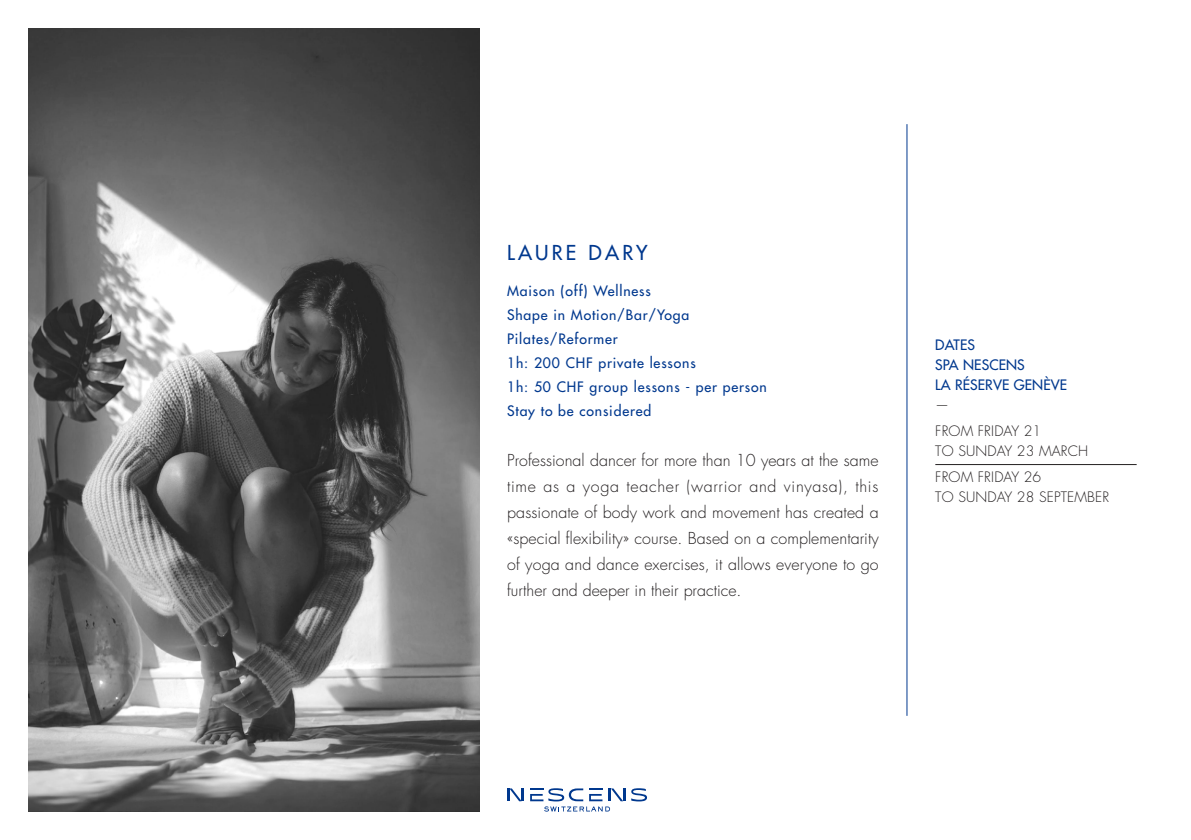
<style>
.page{position:relative;width:1191px;height:840px;background:#fff}
.page>*{position:absolute;margin:0;border:0;box-sizing:border-box;transform-origin:0 0}
.t1{font:500 20px "Futura Std";letter-spacing:.16em;color:#00388e}
.t2{font:300 16px/26px "Futura Std";color:#231f20;text-align:justify}
.t3{font:500 14px "Futura Std";letter-spacing:.06em;color:#00388e}
.t4{font:300 14px "Futura Std";letter-spacing:.01em;color:#231f20}
.t5{font:500 14px "Futura Std";letter-spacing:.01em;color:#00388e}
</style>
<div class="page">
<hr style="left:935px;top:464px;width:201px;height:1px;background:#231f20">
<hr style="left:906px;top:124px;width:1px;height:591px;background:#00388e">
<img style="left:28px;top:28px;width:451px;height:783px">
<svg style="left:507px;top:788px;width:17px;height:12px"></svg>
<svg style="left:631px;top:788px;width:16px;height:13px"></svg>
<svg style="left:530px;top:788px;width:95px;height:23px"></svg>
<p class="t1" style="left:507px;top:240px;width:142px">LAURE DARY</p>
<p class="t3" style="left:507px;top:282px;width:145px">Maison (off) Wellness</p>
<p class="t3" style="left:507px;top:306px;width:184px">Shape in Motion/Bar/Yoga</p>
<p class="t3" style="left:507px;top:330px;width:112px">Pilates/Reformer</p>
<p class="t3" style="left:507px;top:354px;width:190px">1h: 200 CHF private lessons</p>
<p class="t3" style="left:507px;top:378px;width:261px">1h: 50 CHF group lessons - per person</p>
<p class="t3" style="left:507px;top:402px;width:146px">Stay to be considered</p>
<p class="t2" style="left:507px;top:447px;width:373px">Professional dancer for more than 10 years at the same time as a yoga teacher (warrior and vinyasa), this passionate of body work and movement has created a «special flexibility» course. Based on a complementarity of yoga and dance exercises, it allows everyone to go further and deeper in their practice.</p>
<p class="t3" style="left:935px;top:335px;width:41px">DATES</p>
<p class="t5" style="left:935px;top:355px;width:91px">SPA NESCENS</p>
<p class="t5" style="left:935px;top:375px;width:133px">LA RÉSERVE GENÈVE</p>
<p class="t4" style="left:935px;top:396px;width:15px">—</p>
<p class="t4" style="left:935px;top:422px;width:107px">FROM FRIDAY 21</p>
<p class="t4" style="left:935px;top:442px;width:154px">TO SUNDAY 23 MARCH</p>
<p class="t4" style="left:935px;top:468px;width:107px">FROM FRIDAY 26</p>
<p class="t4" style="left:935px;top:488px;width:175px">TO SUNDAY 28 SEPTEMBER</p>
</div>
